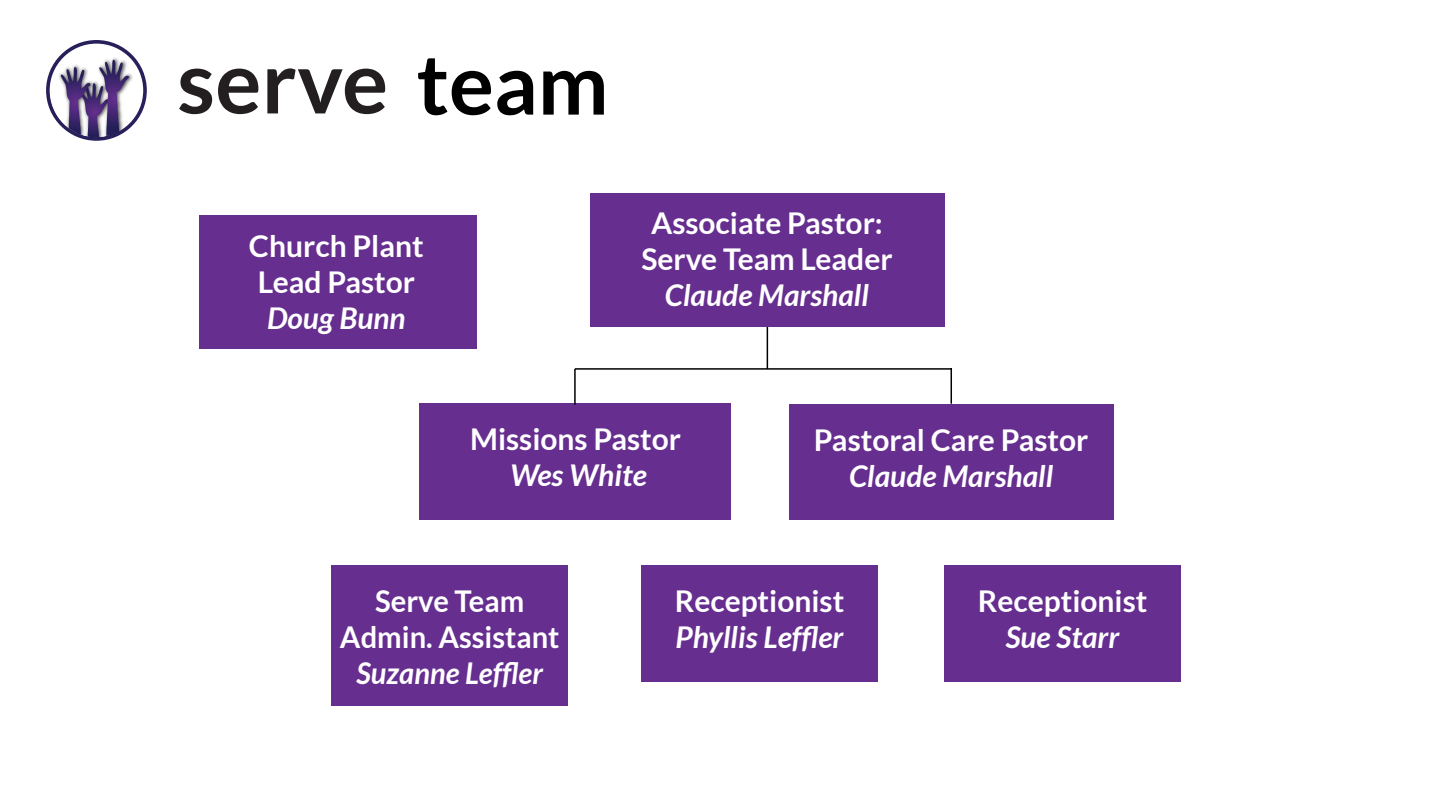
<style>
.page{position:relative;width:1440px;height:810px;background:#fff}
.page>*{position:absolute;margin:0;border:0;box-sizing:border-box;transform-origin:0 0}
.t1{font:700 84px "Lato";color:#000}
.t2{font:700 30px/36px "Lato";color:#fff;text-align:center}
.t3{font:italic 700 30px "Lato";color:#fff}
</style>
<div class="page">
<div style="left:419px;top:403px;width:312px;height:117px;background:#662e8f"></div>
<div style="left:789px;top:404px;width:325px;height:116px;background:#662e8f"></div>
<hr style="left:767px;top:285px;width:1px;height:84px;background:#000">
<hr style="left:575px;top:368px;width:376px;height:2px;background:#000">
<hr style="left:574px;top:369px;width:2px;height:36px;background:#000">
<hr style="left:951px;top:368px;width:1px;height:36px;background:#000">
<div style="left:590px;top:193px;width:354px;height:134px;background:#662e8f"></div>
<div style="left:332px;top:565px;width:236px;height:141px;background:#662e8f"></div>
<div style="left:641px;top:565px;width:237px;height:117px;background:#662e8f"></div>
<svg style="left:179px;top:69px;width:33px;height:45px"></svg>
<svg style="left:218px;top:69px;width:40px;height:45px"></svg>
<svg style="left:267px;top:68px;width:118px;height:46px"></svg>
<svg style="left:46px;top:40px;width:101px;height:101px"></svg>
<div style="left:944px;top:565px;width:237px;height:117px;background:#662e8f"></div>
<div style="left:199px;top:216px;width:278px;height:133px;background:#662e8f"></div>
<h1 class="t1" style="left:417px;top:36px;width:194px">team</h1>
<p class="t2" style="left:249px;top:227px;width:176px;text-align:left">Church Plant<br>Lead Pastor</p>
<p class="t3" style="left:267px;top:300px;width:140px">Doug Bunn</p>
<p class="t2" style="left:641px;top:205px;width:253px">Associate Pastor:<br>Serve Team Leader</p>
<p class="t3" style="left:665px;top:278px;width:205px">Claude Marshall</p>
<p class="t2" style="left:470px;top:421px;width:213px">Missions Pastor</p>
<p class="t3" style="left:510px;top:458px;width:138px">Wes White</p>
<p class="t2" style="left:814px;top:422px;width:276px">Pastoral Care Pastor</p>
<p class="t3" style="left:849px;top:459px;width:205px">Claude Marshall</p>
<p class="t2" style="left:340px;top:582px;width:221px">Serve Team<br>Admin. Assistant</p>
<p class="t3" style="left:357px;top:655px;width:188px">Suzanne Leffler</p>
<p class="t2" style="left:675px;top:583px;width:171px">Receptionist</p>
<p class="t3" style="left:675px;top:620px;width:170px">Phyllis Leffler</p>
<p class="t2" style="left:978px;top:583px;width:171px">Receptionist</p>
<p class="t3" style="left:1006px;top:620px;width:115px">Sue Starr</p>
</div>
